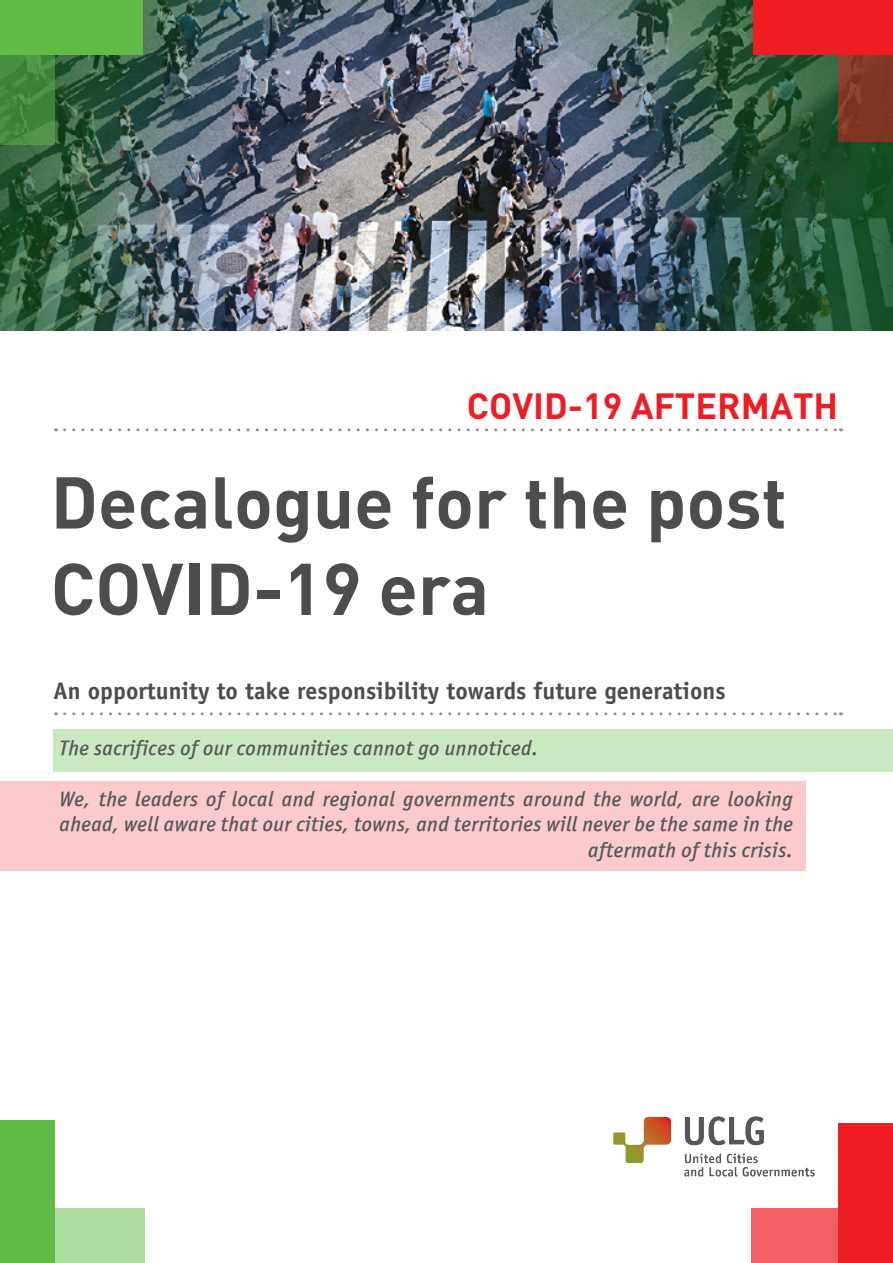
<style>
.page{position:relative;width:893px;height:1263px;background:#fff}
.page>*{position:absolute;margin:0;border:0;box-sizing:border-box;transform-origin:0 0}
.t1{font:72px/86.4px "DIN Pro Bol";color:#4d4c4f}
.t2{font:36px "DIN Pro Bol";color:#ee1d23}
.t3{font:700 24px "Officina Sans LT";color:#4d4c4f}
.t4{font:21px/25.5px "Officina San OSITCTT Medium Ita";letter-spacing:.02em;color:#57585a;text-align:right}
</style>
<div class="page">
<div style="left:0;top:781px;width:805px;height:89px;background:#facacc"></div>
<div style="left:54px;top:729px;width:839px;height:43px;background:#cae8c2"></div>
<img style="left:0;top:0;width:893px;height:331px">
<div style="left:0;top:0;width:142px;height:54px;background:#60bb46"></div>
<svg style="left:0;top:54px;width:54px;height:90px;background:#438a3d"></svg>
<div style="left:754px;top:0;width:139px;height:54px;background:#ee1d23"></div>
<svg style="left:839px;top:54px;width:54px;height:88px;background:#833724"></svg>
<img style="left:613px;top:1116px;width:202px;height:61px">
<div style="left:839px;top:1124px;width:54px;height:139px;background:#ee1d23"></div>
<div style="left:751px;top:1209px;width:88px;height:54px;background:#f36165"></div>
<div style="left:0;top:1121px;width:54px;height:142px;background:#60bb46"></div>
<div style="left:54px;top:1209px;width:90px;height:54px;background:#afdda2"></div>
<svg style="left:65px;top:428px;width:776px;height:3px"></svg>
<svg style="left:65px;top:712px;width:776px;height:3px"></svg>
<p class="t2" style="left:467px;top:382px;width:373px">COVID-19 AFTERMATH</p>
<p class="t1" style="left:51px;top:457px;width:738px">Decalogue for the post<br>COVID-19 era</p>
<p class="t3" style="left:54px;top:676px;width:673px">An opportunity to take responsibility towards future generations</p>
<p class="t4" style="left:59px;top:735px;width:480px">The sacrifices of our communities cannot go unnoticed.</p>
<p class="t4" style="left:59px;top:786px;width:735px">We, the leaders of local and regional governments around the world, are looking ahead, well aware that our cities, towns, and territories will never be the same in the aftermath of this crisis.</p>
</div>
